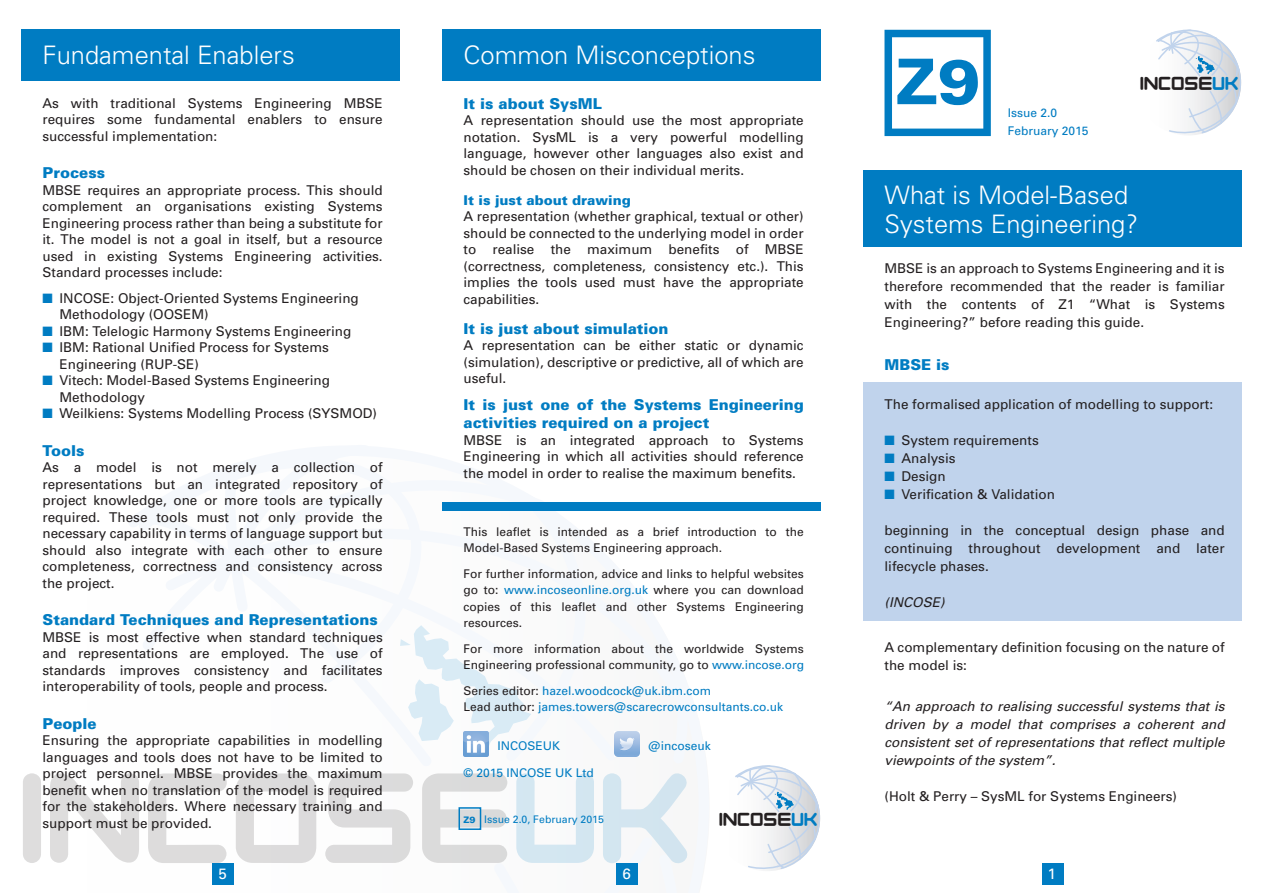
<style>
.page{position:relative;width:1263px;height:893px;background:#fff}
.page>*{position:absolute;margin:0;border:0;box-sizing:border-box;transform-origin:0 0}
.t1{font:900 135.6px "Phuture ODC";letter-spacing:.05em;color:#231f20}
.t2{font:900 63px "Univers";color:#007cc2}
.t3{font:300 25.5px/28.5px "Univers";color:#fff}
.t4{font:900 19.8px "Phuture ODC";letter-spacing:.05em;color:#231f20}
.t5{font:900 15px/18px "Univers";color:#007cc2}
.t6{font:15px "Univers";color:#fff}
.t7{font:13.5px/16.5px "Univers";color:#231f20;text-align:justify}
.t8{font:italic 13.5px/18px "Univers";color:#231f20;text-align:justify}
.t9{font:900 13.5px "Univers";color:#007cc2}
.t10{font:12px/16.5px "Univers";color:#231f20}
.t11{font:12px/18px "Univers";color:#007cc2}
.t12{font:10.5px "Univers";color:#007cc2}
.s1{color:#007cc2}
.s2{color:#231f20}
.s3{font-weight:900;font-size:9px}
</style>
<div class="page">
<div style="left:442px;top:30px;width:379px;height:51px;background:#007cc2"></div>
<div style="left:21px;top:30px;width:379px;height:51px;background:#007cc2"></div>
<div style="left:863px;top:170px;width:379px;height:77px;background:#007cc2"></div>
<svg style="left:400px;top:510px;width:212px;height:247px"></svg>
<div style="left:442px;top:502px;width:379px;height:8px;background:#007cc2"></div>
<svg style="left:1156px;top:29px;width:86px;height:106px"></svg>
<svg style="left:735px;top:765px;width:86px;height:105px"></svg>
<svg style="left:884px;top:30px;width:107px;height:106px"></svg>
<div style="left:213px;top:863px;width:21px;height:21px;background:#007cc2"></div>
<div style="left:617px;top:863px;width:21px;height:21px;background:#007cc2"></div>
<div style="left:1042px;top:863px;width:21px;height:21px;background:#007cc2"></div>
<div style="left:863px;top:383px;width:379px;height:238px;background:#c0d3ec"></div>
<img style="left:463px;top:731px;width:25px;height:25px">
<img style="left:614px;top:731px;width:25px;height:25px">
<div style="left:458px;top:807px;width:23px;height:23px;border:2px solid #007cc2"></div>
<h3 class="t3" style="left:463px;top:41px;width:293px">Common Misconceptions</h3>
<p class="t5" style="left:463px;top:94px;width:140px">It is about SysML</p>
<p class="t7" style="left:463px;top:112px;width:342px">A representation should use the most appropriate notation. SysML is a very powerful modelling language, however other languages also exist and should be chosen on their individual merits.</p>
<p class="t9" style="left:463px;top:191px;width:169px">It is just about drawing</p>
<p class="t7" style="left:463px;top:208px;width:342px">A representation (whether graphical, textual or other) should be connected to the underlying model in order to realise the maximum benefits of MBSE (correctness, completeness, consistency etc.). This implies the tools used must have the appropriate capabilities.</p>
<p class="t5" style="left:463px;top:319px;width:206px">It is just about simulation</p>
<p class="t7" style="left:463px;top:337px;width:342px">A representation can be either static or dynamic (simulation), descriptive or predictive, all of which are useful.</p>
<p class="t5" style="left:463px;top:396px;width:342px">It is just one of the Systems Engineering activities required on a project</p>
<p class="t7" style="left:463px;top:432px;width:342px">MBSE is an integrated approach to Systems Engineering in which all activities should reference the model in order to realise the maximum benefits.</p>
<h3 class="t3" style="left:43px;top:41px;width:254px">Fundamental Enablers</h3>
<p class="t7" style="left:43px;top:95px;width:342px">As with traditional Systems Engineering MBSE requires some fundamental enablers to ensure successful implementation:</p>
<p class="t5" style="left:43px;top:164px;width:64px">Process</p>
<p class="t7" style="left:43px;top:182px;width:342px">MBSE requires an appropriate process. This should complement an organisations existing Systems Engineering process rather than being a substitute for it. The model is not a goal in itself, but a resource used in existing Systems Engineering activities.<br>Standard processes include:</p>
<p class="t7" style="left:60px;top:290px;width:301px;text-indent:-17px"><span class="s1">■</span> INCOSE: Object-Oriented Systems Engineering<br>Methodology (OOSEM)</p>
<p class="t7" style="left:43px;top:323px;width:310px"><span class="s1">■</span> IBM: Telelogic Harmony Systems Engineering</p>
<p class="t7" style="left:60px;top:339px;width:271px;text-indent:-17px"><span class="s1">■</span> IBM: Rational Unified Process for Systems<br>Engineering (RUP-SE)</p>
<p class="t7" style="left:60px;top:372px;width:272px;text-indent:-17px"><span class="s1">■</span> Vitech: Model-Based Systems Engineering<br>Methodology</p>
<p class="t7" style="left:43px;top:405px;width:336px"><span class="s1">■</span> Weilkiens: Systems Modelling Process (SYSMOD)</p>
<p class="t5" style="left:43px;top:441px;width:43px">Tools</p>
<p class="t7" style="left:43px;top:459px;width:342px">As a model is not merely a collection of representations but an integrated repository of project knowledge, one or more tools are typically required. These tools must not only provide the necessary capability in terms of language support but should also integrate with each other to ensure completeness, correctness and consistency across the project.</p>
<p class="t5" style="left:43px;top:611px;width:337px">Standard Techniques and Representations</p>
<p class="t7" style="left:43px;top:629px;width:342px">MBSE is most effective when standard techniques and representations are employed. The use of standards improves consistency and facilitates interoperability of tools, people and process.</p>
<p class="t5" style="left:43px;top:714px;width:56px">People</p>
<p class="t7" style="left:43px;top:732px;width:342px">Ensuring the appropriate capabilities in modelling languages and tools does not have to be limited to project personnel. MBSE provides the maximum benefit when no translation of the model is required for the stakeholders. Where necessary training and support must be provided.</p>
<p class="t10" style="left:463px;top:524px;width:342px">This leaflet is intended as a brief introduction to the<br>Model-Based Systems Engineering approach.</p>
<p class="t10" style="left:463px;top:566px;width:342px;text-align:justify">For further information, advice and links to helpful websites go to: <span class="s1">www.incoseonline.org.uk</span> where you can download copies of this leaflet and other Systems Engineering resources.</p>
<p class="t10" style="left:463px;top:641px;width:342px">For more information about the worldwide Systems<br>Engineering professional community, go to <span class="s1">www.incose.org</span></p>
<p class="t11" style="left:463px;top:683px;width:321px;line-height:16.5px"><span class="s2">Series editor:</span> hazel.woodcock@uk.ibm.com<br><span class="s2">Lead author:</span> james.towers@scarecrowconsultants.co.uk</p>
<p class="t11" style="left:497px;top:736px;width:64px">INCOSEUK</p>
<p class="t11" style="left:648px;top:736px;width:64px">@incoseuk</p>
<h1 class="t1" style="left:22px;top:740px;width:668px">INCOSE<span class="s1">UK</span></h1>
<p class="t11" style="left:463px;top:764px;width:132px">© 2015 INCOSE UK Ltd</p>
<h3 class="t4" style="left:719px;top:808px;width:99px">INCOSE<span class="s1">UK</span></h3>
<p class="t12" style="left:463px;top:813px;width:142px"><span class="s3">Z9</span> Issue 2.0, February 2015</p>
<p class="t6" style="left:218px;top:865px;width:10px">5</p>
<p class="t6" style="left:622px;top:865px;width:10px">6</p>
<h2 class="t2" style="left:896px;top:43px;width:86px">Z9</h2>
<p class="t11" style="left:1008px;top:104px;width:82px">Issue 2.0<br>February 2015</p>
<h3 class="t4" style="left:1140px;top:72px;width:99px">INCOSE<span class="s1">UK</span></h3>
<h3 class="t3" style="left:884px;top:181px;width:255px">What is Model-Based<br>Systems Engineering?</h3>
<p class="t7" style="left:884px;top:260px;width:342px;line-height:18px">MBSE is an approach to Systems Engineering and it is therefore recommended that the reader is familiar with the contents of Z1 “What is Systems Engineering?” before reading this guide.</p>
<p class="t5" style="left:884px;top:355px;width:66px">MBSE is</p>
<p class="t7" style="left:884px;top:397px;width:330px">The formalised application of modelling to support:</p>
<p class="t7" style="left:884px;top:433px;width:156px"><span class="s1">■</span> System requirements</p>
<p class="t7" style="left:884px;top:451px;width:73px"><span class="s1">■</span> Analysis</p>
<p class="t7" style="left:884px;top:469px;width:63px"><span class="s1">■</span> Design</p>
<p class="t7" style="left:884px;top:487px;width:172px"><span class="s1">■</span> Verification &amp; Validation</p>
<p class="t7" style="left:884px;top:522px;width:342px;line-height:18px">beginning in the conceptual design phase and continuing throughout development and later lifecycle phases.</p>
<p class="t8" style="left:884px;top:594px;width:62px">(INCOSE)</p>
<p class="t7" style="left:884px;top:638px;width:342px;line-height:18px">A complementary definition focusing on the nature of the model is:</p>
<p class="t8" style="left:884px;top:698px;width:342px">“An approach to realising successful systems that is driven by a model that comprises a coherent and consistent set of representations that reflect multiple viewpoints of the system”.</p>
<p class="t7" style="left:884px;top:788px;width:294px">(Holt &amp; Perry – SysML for Systems Engineers)</p>
<p class="t6" style="left:1047px;top:865px;width:10px">1</p>
</div>
